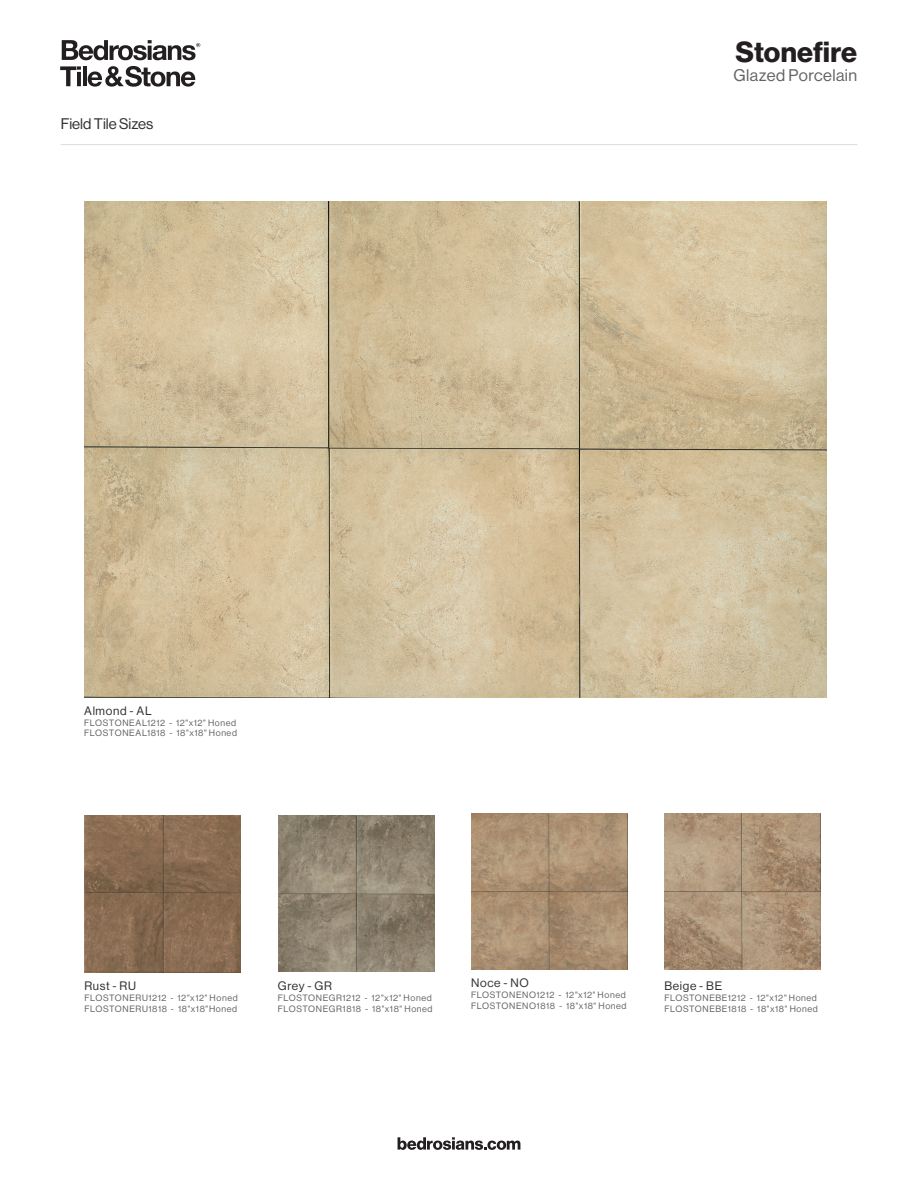
<style>
.page{position:relative;width:918px;height:1188px;background:#fff}
.page>*{position:absolute;margin:0;border:0;box-sizing:border-box;transform-origin:0 0}
.t1{font:28.5px "N Haas Grotesk DS Std 75 Bd";color:#231f20}
.t2{font:16.5px "N Haas Grotesk DS Std 55 Rg";letter-spacing:.025em;color:#636366}
.J-Color_Name{font:15px "N Haas Grotesk DS Std 55 Rg";color:#312f30}
.J-Item_Codes{font:12px "N Haas Grotesk DS Std 55 Rg";letter-spacing:.055em;color:#312f30}
.J-Item_Codes-2{font:9px "N Haas Grotesk DS Std 55 Rg";letter-spacing:.06em;color:#636366}
</style>
<div class="page">
<hr style="left:61px;top:144px;width:796px;height:1px;background:#dcdddf">
<img style="left:84px;top:202px;width:742px;height:495px">
<img style="left:278px;top:816px;width:156px;height:156px">
<img style="left:84px;top:816px;width:157px;height:156px">
<svg style="left:61px;top:66px;width:20px;height:20px"></svg>
<hr style="left:83px;top:66px;width:4px;height:20px;background:#231f20">
<svg style="left:88px;top:66px;width:107px;height:21px"></svg>
<svg style="left:62px;top:40px;width:138px;height:20px"></svg>
<svg style="left:398px;top:1137px;width:122px;height:13px"></svg>
<img style="left:471px;top:814px;width:156px;height:156px">
<img style="left:664px;top:814px;width:156px;height:156px">
<p class="J-Color_Name" style="left:61px;top:115px;width:94px">Field Tile Sizes</p>
<p class="t1" style="left:736px;top:35px;width:123px">Stonefire</p>
<p class="t2" style="left:733px;top:66px;width:125px">Glazed Porcelain</p>
<p class="J-Item_Codes" style="left:84px;top:704px;width:69px">Almond - AL</p>
<p class="J-Item_Codes-2" style="left:84px;top:717px;width:153px">FLOSTONEAL1212 - 12"x12" Honed</p>
<p class="J-Item_Codes-2" style="left:84px;top:728px;width:154px">FLOSTONEAL1818 - 18"x18" Honed</p>
<p class="J-Item_Codes" style="left:84px;top:979px;width:53px">Rust - RU</p>
<p class="J-Item_Codes-2" style="left:84px;top:993px;width:155px">FLOSTONERU1212 - 12"x12" Honed</p>
<p class="J-Item_Codes-2" style="left:84px;top:1004px;width:154px">FLOSTONERU1818 - 18"x18"Honed</p>
<p class="J-Item_Codes" style="left:278px;top:979px;width:56px">Grey - GR</p>
<p class="J-Item_Codes-2" style="left:278px;top:993px;width:155px">FLOSTONEGR1212 - 12"x12" Honed</p>
<p class="J-Item_Codes-2" style="left:278px;top:1004px;width:156px">FLOSTONEGR1818 - 18"x18" Honed</p>
<p class="J-Item_Codes" style="left:471px;top:976px;width:59px">Noce - NO</p>
<p class="J-Item_Codes-2" style="left:471px;top:990px;width:156px">FLOSTONENO1212 - 12"x12" Honed</p>
<p class="J-Item_Codes-2" style="left:471px;top:1001px;width:157px">FLOSTONENO1818 - 18"x18" Honed</p>
<p class="J-Item_Codes" style="left:664px;top:979px;width:59px">Beige - BE</p>
<p class="J-Item_Codes-2" style="left:664px;top:993px;width:154px">FLOSTONEBE1212 - 12"x12" Honed</p>
<p class="J-Item_Codes-2" style="left:664px;top:1004px;width:155px">FLOSTONEBE1818 - 18"x18" Honed</p>
</div>
